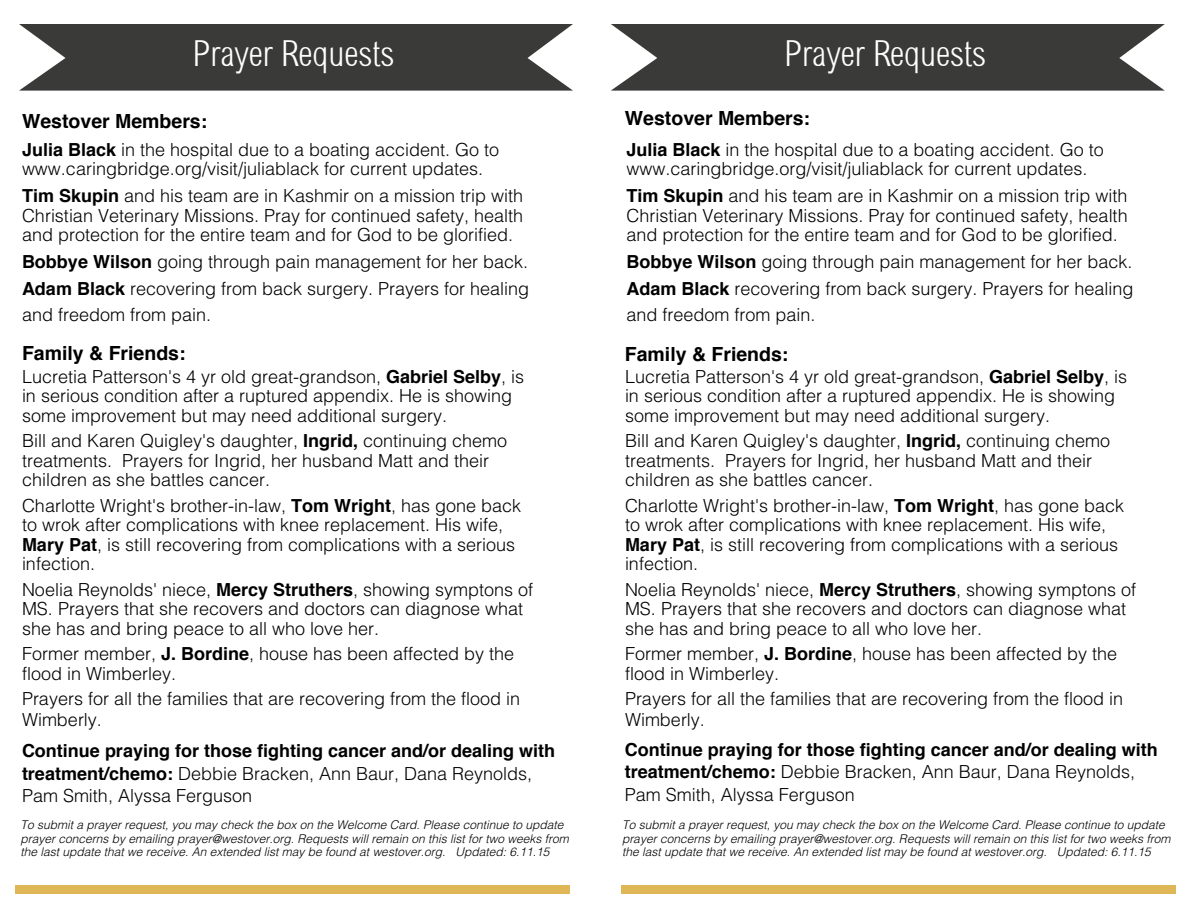
<style>
.page{position:relative;width:1188px;height:918px;background:#fff}
.page>*{position:absolute;margin:0;border:0;box-sizing:border-box;transform-origin:0 0}
.t1{font:36px "Sertig";color:#fff}
.t2{font:700 19.5px "Helvetica";color:#000}
._2_pt_space{font:300 18px/19.5px "Helvetica";color:#000}
.Paragraph_Style_2_co{font:700 18px/22.5px "Helvetica";color:#000}
._2_pt_space-2{font:italic 300 12px/13.5px "Helvetica";color:#000}
.s1{font-weight:700}
.s2{font-weight:300}
</style>
<div class="page">
<svg style="left:19px;top:24px;width:554px;height:67px;background:#4b4b4a"></svg>
<div style="left:621px;top:885px;width:554px;height:9px;background:#dfb756"></div>
<svg style="left:611px;top:24px;width:554px;height:67px;background:#4b4b4a"></svg>
<div style="left:15px;top:885px;width:554px;height:9px;background:#dfb756"></div>
<p class="t1" style="left:192px;top:33px;width:203px">Prayer Requests</p>
<p class="t1" style="left:784px;top:33px;width:203px">Prayer Requests</p>
<p class="t2" style="left:22px;top:109px;width:187px">Westover Members:</p>
<p class="t2" style="left:625px;top:106px;width:187px">Westover Members:</p>
<p class="_2_pt_space" style="left:22px;top:139px;width:479px"><span class="s1">Julia Black</span> in the hospital due to a boating accident. Go to www.caringbridge.org/visit/juliablack for current updates.</p>
<p class="_2_pt_space" style="left:22px;top:186px;width:503px;text-align:justify"><span class="s1">Tim Skupin</span> and his team are in Kashmir on a mission trip with Christian Veterinary Missions. Pray for continued safety, health and protection for the entire team and for God to be glorified.</p>
<p class="_2_pt_space" style="left:22px;top:252px;width:508px"><span class="s1">Bobbye Wilson</span> going through pain management for her back.</p>
<p class="_2_pt_space" style="left:22px;top:276px;width:509px;line-height:25.5px"><span class="s1">Adam Black</span> recovering from back surgery. Prayers for healing and freedom from pain.</p>
<p class="_2_pt_space" style="left:627px;top:139px;width:479px"><span class="s1">Julia Black</span> in the hospital due to a boating accident. Go to www.caringbridge.org/visit/juliablack for current updates.</p>
<p class="_2_pt_space" style="left:627px;top:186px;width:503px;text-align:justify"><span class="s1">Tim Skupin</span> and his team are in Kashmir on a mission trip with Christian Veterinary Missions. Pray for continued safety, health and protection for the entire team and for God to be glorified.</p>
<p class="_2_pt_space" style="left:627px;top:252px;width:508px"><span class="s1">Bobbye Wilson</span> going through pain management for her back.</p>
<p class="_2_pt_space" style="left:627px;top:276px;width:509px;line-height:25.5px"><span class="s1">Adam Black</span> recovering from back surgery. Prayers for healing and freedom from pain.</p>
<p class="t2" style="left:22px;top:340px;width:165px">Family &amp; Friends:</p>
<p class="t2" style="left:625px;top:342px;width:165px">Family &amp; Friends:</p>
<p class="_2_pt_space" style="left:22px;top:366px;width:504px">Lucretia Patterson's 4 yr old great-grandson, <span class="s1">Gabriel Selby</span>, is in serious condition after a ruptured appendix. He is showing some improvement but may need additional surgery.</p>
<p class="_2_pt_space" style="left:22px;top:431px;width:487px">Bill and Karen Quigley's daughter, <span class="s1">Ingrid,</span> continuing chemo treatments. Prayers for Ingrid, her husband Matt and their children as she battles cancer.</p>
<p class="_2_pt_space" style="left:22px;top:495px;width:501px">Charlotte Wright's brother-in-law, <span class="s1">Tom Wright</span>, has gone back to wrok after complications with knee replacement. His wife, <span class="s1">Mary Pat</span>, is still recovering from complications with a serious infection.</p>
<p class="_2_pt_space" style="left:22px;top:579px;width:513px">Noelia Reynolds' niece, <span class="s1">Mercy Struthers</span>, showing symptons of<br>MS. Prayers that she recovers and doctors can diagnose what she has and bring peace to all who love her.</p>
<p class="_2_pt_space" style="left:22px;top:644px;width:494px">Former member, <span class="s1">J. Bordine</span>, house has been affected by the flood in Wimberley.</p>
<p class="_2_pt_space" style="left:22px;top:688px;width:500px;line-height:21px">Prayers for all the families that are recovering from the flood in<br>Wimberly.</p>
<p class="_2_pt_space" style="left:625px;top:366px;width:504px">Lucretia Patterson's 4 yr old great-grandson, <span class="s1">Gabriel Selby</span>, is in serious condition after a ruptured appendix. He is showing some improvement but may need additional surgery.</p>
<p class="_2_pt_space" style="left:625px;top:431px;width:487px">Bill and Karen Quigley's daughter, <span class="s1">Ingrid,</span> continuing chemo treatments. Prayers for Ingrid, her husband Matt and their children as she battles cancer.</p>
<p class="_2_pt_space" style="left:625px;top:495px;width:501px">Charlotte Wright's brother-in-law, <span class="s1">Tom Wright</span>, has gone back to wrok after complications with knee replacement. His wife, <span class="s1">Mary Pat</span>, is still recovering from complications with a serious infection.</p>
<p class="_2_pt_space" style="left:625px;top:579px;width:513px">Noelia Reynolds' niece, <span class="s1">Mercy Struthers</span>, showing symptons of<br>MS. Prayers that she recovers and doctors can diagnose what she has and bring peace to all who love her.</p>
<p class="_2_pt_space" style="left:625px;top:644px;width:494px">Former member, <span class="s1">J. Bordine</span>, house has been affected by the flood in Wimberley.</p>
<p class="_2_pt_space" style="left:625px;top:688px;width:500px;line-height:21px">Prayers for all the families that are recovering from the flood in<br>Wimberly.</p>
<p class="Paragraph_Style_2_co" style="left:22px;top:739px;width:535px">Continue praying for those fighting cancer and/or dealing with treatment/chemo: <span class="s2">Debbie Bracken, Ann Baur, Dana Reynolds,<br>Pam Smith, Alyssa Ferguson</span></p>
<p class="Paragraph_Style_2_co" style="left:625px;top:738px;width:535px">Continue praying for those fighting cancer and/or dealing with treatment/chemo: <span class="s2">Debbie Bracken, Ann Baur, Dana Reynolds,<br>Pam Smith, Alyssa Ferguson</span></p>
<p class="_2_pt_space-2" style="left:21px;top:818px;width:550px">To submit a prayer request, you may check the box on the Welcome Card. Please continue to update prayer concerns by emailing prayer@westover.org. Requests will remain on this list for two weeks from the last update that we receive. An extended list may be found at westover.org. Updated: 6.11.15</p>
<p class="_2_pt_space-2" style="left:622px;top:818px;width:550px">To submit a prayer request, you may check the box on the Welcome Card. Please continue to update prayer concerns by emailing prayer@westover.org. Requests will remain on this list for two weeks from the last update that we receive. An extended list may be found at westover.org. Updated: 6.11.15</p>
</div>
